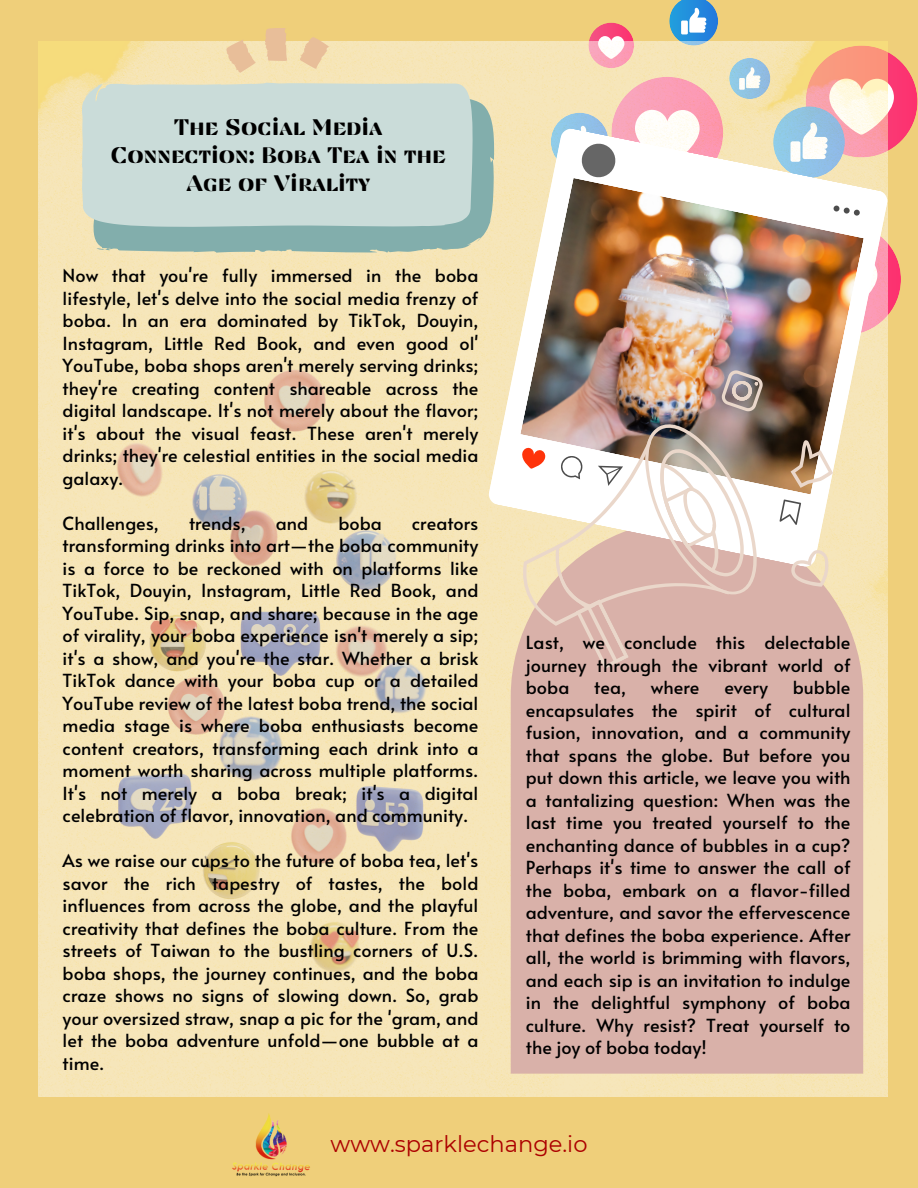
<style>
.page{position:relative;width:918px;height:1188px;background:#efcf7a}
.page>*{position:absolute;margin:0;border:0;box-sizing:border-box;transform-origin:0 0}
.t1{font:22.5px/28.2px "Findel Display";color:#000;text-align:center}
.t2{font:22.5px "Montserrat";color:#ac0000}
.t3{font:18px/22.5px "Alata";color:#000;text-align:justify}
</style>
<div class="page">
<img style="left:232px;top:1113px;width:78px;height:64px">
<div style="left:789px;top:223px;width:112px;height:112px;background:#fc3270;border-radius:50%"></div>
<div style="left:806px;top:46px;width:112px;height:111px;background:#fb3572;border-radius:50%"></div>
<svg style="left:588px;top:23px;width:46px;height:45px"></svg>
<svg style="left:598px;top:36px;width:26px;height:6px"></svg>
<svg style="left:887px;top:79px;width:7px;height:71px"></svg>
<hr style="left:678px;top:0;width:32px;height:3px;background:#fff">
<div style="left:681px;top:21px;width:7px;height:13px;background:#fff"></div>
<svg style="left:689px;top:8px;width:17px;height:25px"></svg>
<img style="left:38px;top:42px;width:849px;height:1054px">
<div style="left:511px;top:569px;width:352px;height:505px;background:#d9b1a9"></div>
<svg style="left:487px;top:127px;width:402px;height:442px;background:#f3e4ce"></svg>
<svg style="left:779px;top:499px;width:22px;height:26px"></svg>
<svg style="left:574px;top:126px;width:44px;height:52px;background:#babbbe"></svg>
<img style="left:520px;top:178px;width:344px;height:317px">
<svg style="left:93px;top:96px;width:401px;height:157px;background:#8fb4ad"></svg>
<div style="left:82px;top:82px;width:391px;height:145px;background:#cadcd9"></div>
<svg style="left:226px;top:28px;width:104px;height:45px"></svg>
<img style="left:116px;top:370px;width:332px;height:603px">
<svg style="left:520px;top:421px;width:238px;height:248px;background:#dec7bd"></svg>
<svg style="left:722px;top:370px;width:41px;height:41px;background:#a39693"></svg>
<svg style="left:791px;top:440px;width:42px;height:48px;background:#b7a390"></svg>
<svg style="left:791px;top:550px;width:37px;height:37px"></svg>
<p class="t1" style="left:111px;top:113px;width:336px">The Social Media<br>Connection: Boba Tea in the<br>Age of Virality</p>
<p class="t3" style="left:63px;top:264px;width:417px">Now that you're fully immersed in the boba lifestyle, let's delve into the social media frenzy of boba. In an era dominated by TikTok, Douyin, Instagram, Little Red Book, and even good ol' YouTube, boba shops aren't merely serving drinks; they're creating content shareable across the digital landscape. It's not merely about the flavor; it's about the visual feast. These aren't merely drinks; they're celestial entities in the social media galaxy.</p>
<p class="t3" style="left:63px;top:511px;width:98px">Challenges,</p>
<p class="t3" style="left:189px;top:511px;width:58px">trends,</p>
<p class="t3" style="left:276px;top:511px;width:34px">and</p>
<p class="t3" style="left:338px;top:511px;width:45px">boba</p>
<p class="t3" style="left:63px;top:511px;width:417px;text-indent:349px">creators transforming drinks into art—the boba community is a force to be reckoned with on platforms like TikTok, Douyin, Instagram, Little Red Book, and YouTube. Sip, snap, and share; because in the age of virality, your boba experience isn't merely a sip; it's a show, and you're the star. Whether a brisk TikTok dance with your boba cup or a detailed YouTube review of the latest boba trend, the social media stage is where boba enthusiasts become content creators, transforming each drink into a moment worth sharing across multiple platforms.<br>It's not merely a boba break; it's a digital celebration of flavor, innovation, and community.</p>
<p class="t3" style="left:63px;top:849px;width:417px">As we raise our cups to the future of boba tea, let's savor the rich tapestry of tastes, the bold influences from across the globe, and the playful creativity that defines the boba culture. From the streets of Taiwan to the bustling corners of U.S. boba shops, the journey continues, and the boba craze shows no signs of slowing down. So, grab your oversized straw, snap a pic for the 'gram, and let the boba adventure unfold—one bubble at a time.</p>
<p class="t3" style="left:526px;top:631px;width:326px">Last, we conclude this delectable journey through the vibrant world of boba</p>
<p class="t3" style="left:526px;top:676px;width:326px;text-indent:267px">bubble encapsulates the spirit of cultural fusion, innovation, and a community that spans the globe. But before you put down this article, we leave you with a tantalizing question: When was the last time you treated yourself to the enchanting dance of bubbles in a cup?<br>Perhaps it's time to answer the call of the boba, embark on a flavor-filled adventure, and savor the effervescence that defines the boba experience. After all, the world is brimming with flavors, and each sip is an invitation to indulge in the delightful symphony of boba culture. Why resist? Treat yourself to the joy of boba today!</p>
<p class="t3" style="left:594px;top:676px;width:33px">tea,</p>
<p class="t3" style="left:651px;top:676px;width:50px">where</p>
<p class="t3" style="left:724px;top:676px;width:45px">every</p>
<p class="t2" style="left:330px;top:1130px;width:259px">www.sparklechange.io</p>
</div>
